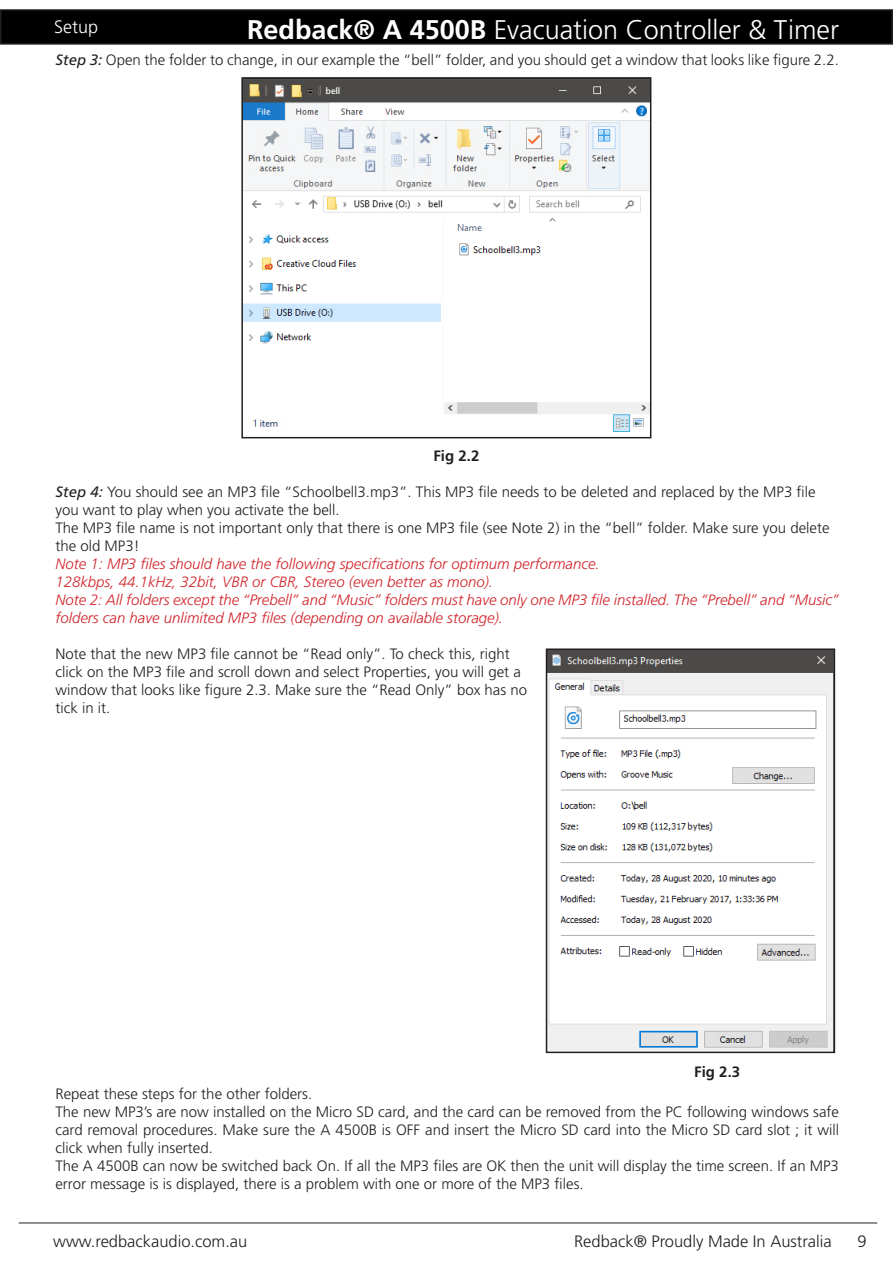
<style>
.page{position:relative;width:893px;height:1263px;background:#fff}
.page>*{position:absolute;margin:0;border:0;box-sizing:border-box;transform-origin:0 0}
.t1{font:300 27px "Frutiger LT Std";color:#fff}
.Level_2{font:300 18px "Frutiger LT Std";color:#fff}
.t2{font:300 16.5px "Frutiger LT Std";color:#231f20}
.Level_1{font:300 15px/18px "Frutiger LT Std";color:#231f20}
.Level_1-2{font:italic 300 15px/18px "Frutiger LT Std";color:#d1232a}
.Level_2-2{font:300 15px "Frutiger LT Std";color:#231f20}
.Level_1-3{font:700 15px "Frutiger LT Std";color:#231f20}
.s1{font-weight:700}
.s2{font-weight:400;font-style:italic}
</style>
<div class="page">
<div style="left:1px;top:10px;width:891px;height:34px;background:#000"></div>
<div style="left:0;top:9px;width:893px;height:36px;border:2px solid #231f20"></div>
<hr style="left:19px;top:1222px;width:858px;height:1px;background:#231f20">
<img style="left:549px;top:651px;width:283px;height:399px">
<div style="left:546px;top:648px;width:289px;height:405px;border:2px solid #231f20"></div>
<img style="left:244px;top:80px;width:404px;height:352px">
<div style="left:241px;top:77px;width:410px;height:361px;border:2px solid #231f20"></div>
<h1 class="t1" style="left:247px;top:14px;width:593px"><span class="s1">Redback® A 4500B</span> Evacuation Controller &amp; Timer</h1>
<p class="Level_2" style="left:54px;top:16px;width:46px">Setup</p>
<p class="Level_2-2" style="left:55px;top:52px;width:785px"><span class="s2">Step 3:</span> Open the folder to change, in our example the “bell” folder, and you should get a window that looks like figure 2.2.</p>
<p class="Level_1-3" style="left:433px;top:447px;width:47px">Fig 2.2</p>
<p class="Level_1" style="left:55px;top:483px;width:762px"><span class="s2">Step 4:</span> You should see an MP3 file “Schoolbell3.mp3”. This MP3 file needs to be deleted and replaced by the MP3 file you want to play when you activate the bell.</p>
<p class="Level_1" style="left:55px;top:519px;width:776px">The MP3 file name is not important only that there is one MP3 file (see Note 2) in the “bell” folder. Make sure you delete the old MP3!</p>
<p class="Level_1-2" style="left:55px;top:555px;width:546px">Note 1: MP3 files should have the following specifications for optimum performance.</p>
<p class="Level_1-2" style="left:55px;top:573px;width:439px">128kbps, 44.1kHz, 32bit, VBR or CBR, Stereo (even better as mono).</p>
<p class="Level_1-2" style="left:55px;top:591px;width:785px">Note 2: All folders except the “Prebell” and “Music” folders must have only one MP3 file installed. The “Prebell” and “Music” folders can have unlimited MP3 files (depending on available storage).</p>
<p class="Level_1" style="left:55px;top:645px;width:473px">Note that the new MP3 file cannot be “Read only”. To check this, right click on the MP3 file and scroll down and select Properties, you will get a window that looks like figure 2.3. Make sure the “Read Only” box has no tick in it.</p>
<p class="Level_1-3" style="left:694px;top:1063px;width:47px">Fig 2.3</p>
<p class="Level_1" style="left:55px;top:1084px;width:258px">Repeat these steps for the other folders.</p>
<p class="Level_1" style="left:55px;top:1102px;width:785px;text-align:justify">The new MP3’s are now installed on the Micro SD card, and the card can be removed from the PC following windows safe card removal procedures. Make sure the A 4500B is OFF and insert the Micro SD card into the Micro SD card slot ; it will click when fully inserted.</p>
<p class="Level_1" style="left:55px;top:1156px;width:785px">The A 4500B can now be switched back On. If all the MP3 files are OK then the unit will display the time screen. If an MP3 error message is is displayed, there is a problem with one or more of the MP3 files.</p>
<p class="t2" style="left:53px;top:1231px;width:196px">www.redbackaudio.com.au</p>
<p class="t2" style="left:574px;top:1232px;width:259px">Redback® Proudly Made In Australia</p>
<p class="t2" style="left:857px;top:1232px;width:11px">9</p>
</div>
